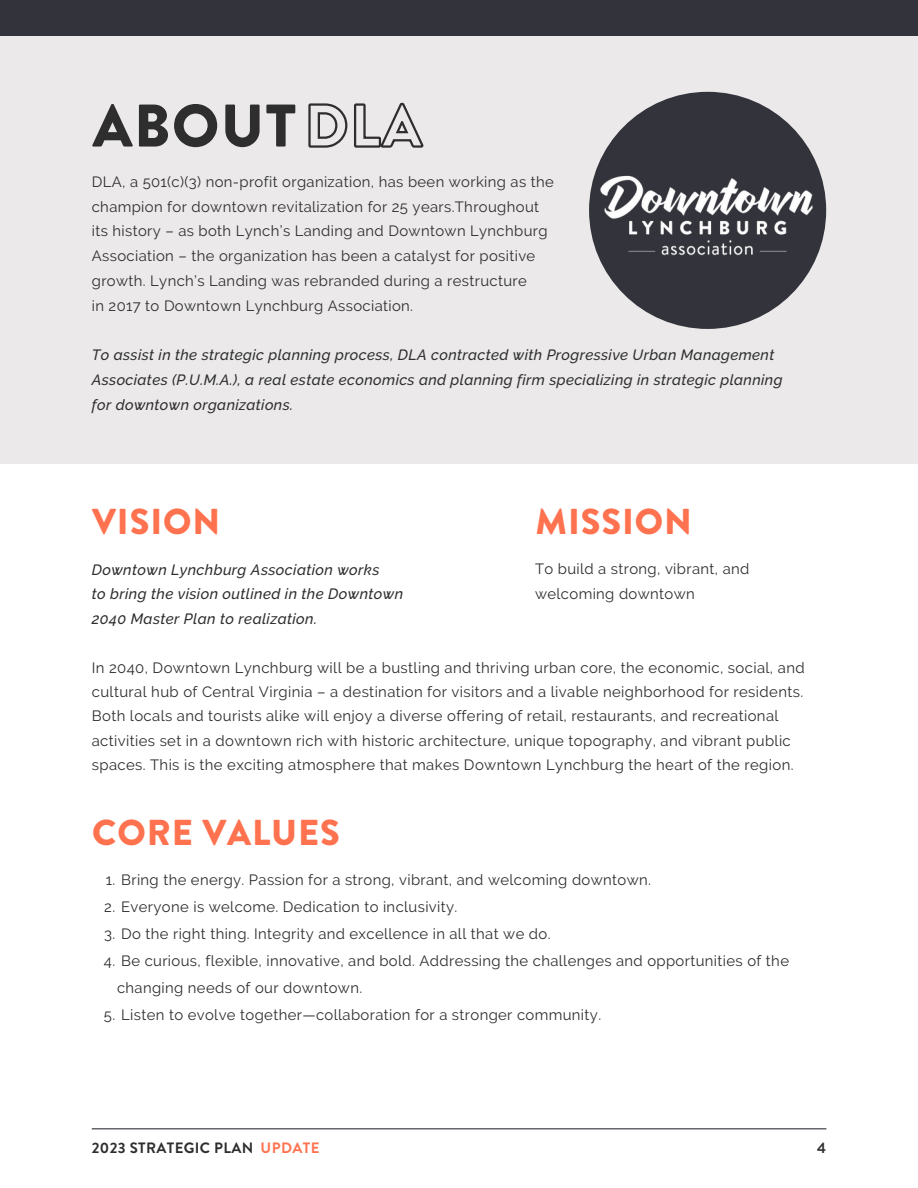
<style>
.page{position:relative;width:918px;height:1188px;background:#fff}
.page>*{position:absolute;margin:0;border:0;box-sizing:border-box;transform-origin:0 0}
.t1{font:900 60px "Brandon Grotesque";letter-spacing:.025em;color:#2e2e2e}
.t2{font:900 36px "Brandon Grotesque";letter-spacing:.025em;color:#ff724f}
.t3{font:700 15px "Brandon Grotesque";letter-spacing:.025em;color:#2e2e2e}
.t4{font:14.85px/24.8px "Raleway";letter-spacing:.025em;color:#2e2e2e}
.t5{font:italic 500 14.85px/24.8px "Raleway";letter-spacing:.025em;color:#2e2e2e}
.s1{color:rgb(0 0 0/0)}
.s2{color:#ff724f}
</style>
<div class="page">
<div style="left:0;top:0;width:918px;height:463px;background:#ebe9e9"></div>
<div style="left:589px;top:92px;width:237px;height:237px;background:#33333b;border-radius:50%"></div>
<img style="left:594px;top:119px;width:226px;height:191px">
<svg style="left:308px;top:102px;width:116px;height:46px"></svg>
<div style="left:0;top:0;width:918px;height:36px;background:#33333b"></div>
<hr style="left:92px;top:1128px;width:734px;height:1px;background:#33333b">
<h1 class="t1" style="left:93px;top:84px;width:331px">ABOUT<span class="s1">DLA</span></h1>
<p class="t4" style="left:92px;top:169px;width:464px">DLA, a 501(c)(3) non-profit organization, has been working as the champion for downtown revitalization for 25 years.Throughout its history – as both Lynch’s Landing and Downtown Lynchburg Association – the organization has been a catalyst for positive growth. Lynch’s Landing was rebranded during a restructure<br>in 2017 to Downtown Lynchburg Association.</p>
<p class="t5" style="left:92px;top:342px;width:692px">To assist in the strategic planning process, DLA contracted with Progressive Urban Management<br>Associates (P.U.M.A.), a real estate economics and planning firm specializing in strategic planning for downtown organizations.</p>
<h2 class="t2" style="left:92px;top:497px;width:130px">VISION</h2>
<h2 class="t2" style="left:536px;top:497px;width:158px">MISSION</h2>
<p class="t4" style="left:535px;top:557px;width:216px">To build a strong, vibrant, and welcoming downtown</p>
<p class="t5" style="left:92px;top:557px;width:313px">Downtown Lynchburg Association works<br>to bring the vision outlined in the Downtown<br>2040 Master Plan to realization.</p>
<p class="t4" style="left:92px;top:655px;width:714px">In 2040, Downtown Lynchburg will be a bustling and thriving urban core, the economic, social, and cultural hub of Central Virginia – a destination for visitors and a livable neighborhood for residents.<br>Both locals and tourists alike will enjoy a diverse offering of retail, restaurants, and recreational activities set in a downtown rich with historic architecture, unique topography, and vibrant public spaces. This is the exciting atmosphere that makes Downtown Lynchburg the heart of the region.</p>
<h2 class="t2" style="left:92px;top:807px;width:249px">CORE VALUES</h2>
<p class="t4" style="left:106px;top:868px;width:547px">1. Bring the energy. Passion for a strong, vibrant, and welcoming downtown.</p>
<p class="t4" style="left:104px;top:895px;width:355px">2. Everyone is welcome. Dedication to inclusivity.</p>
<p class="t4" style="left:104px;top:922px;width:448px">3. Do the right thing. Integrity and excellence in all that we do.</p>
<p class="t4" style="left:117px;top:948px;width:674px;line-height:27px;text-indent:-13px">4. Be curious, flexible, innovative, and bold. Addressing the challenges and opportunities of the changing needs of our downtown.</p>
<p class="t4" style="left:104px;top:1003px;width:499px">5. Listen to evolve together—collaboration for a stronger community.</p>
<p class="t3" style="left:92px;top:1137px;width:229px">2023 STRATEGIC PLAN <span class="s2">UPDATE</span></p>
<p class="t3" style="left:817px;top:1137px;width:10px">4</p>
</div>
